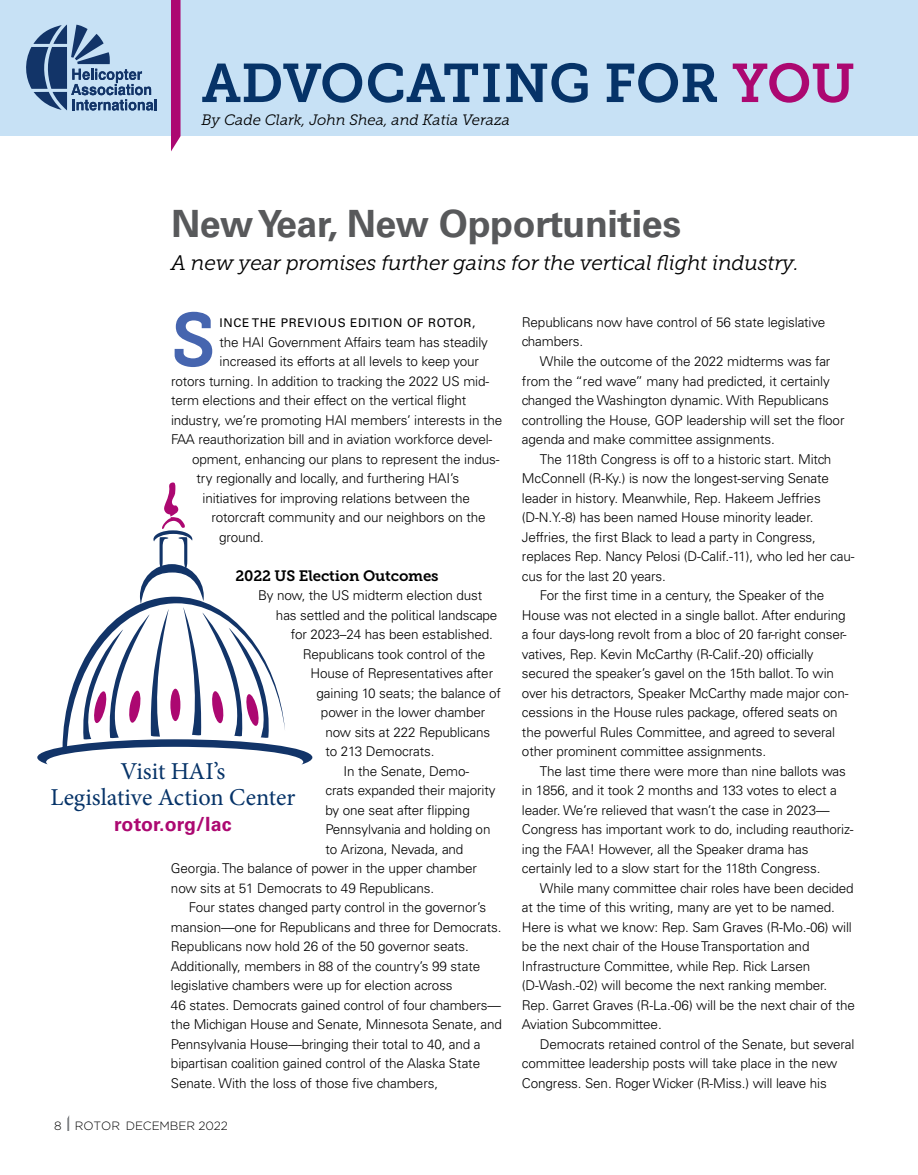
<style>
.page{position:relative;width:918px;height:1175px;background:#fff}
.page>*{position:absolute;margin:0;border:0;box-sizing:border-box;transform-origin:0 0}
.t1{font:75.3px "Museo Slab 700";color:#4665af}
.t2{font:54.15px "Museo Slab 700";letter-spacing:-.005em;color:#063368}
.t3{font:700 37.5px "Univers LT Std";letter-spacing:-.01em;color:#58595b}
.t4{font:24.3px/26.1px "Minion Pro";color:#063368;text-align:center}
.t5{font:italic 21px "Museo Slab 300";letter-spacing:-.01em;color:#000}
.t6{font:700 19.5px "Univers LT Std";letter-spacing:.01em;color:#ac0871}
.t7{font:italic 15px "Museo Slab 300";color:#000}
.t8{font:15px "Museo Slab 700";letter-spacing:-.01em;color:#000}
.t9{font:300 13.5px/19.5px "Univers LT Std";letter-spacing:-.01em;color:#000}
.t10{font:12px "Univers LT Std";letter-spacing:.05em;color:#000}
.t11{font:300 12px "Gotham";letter-spacing:-.01em;color:#000}
.s1{color:#ac0871}
</style>
<div class="page">
<div style="left:0;top:0;width:918px;height:135px;background:#c7e1f5"></div>
<svg style="left:171px;top:0;width:10px;height:151px"></svg>
<svg style="left:26px;top:25px;width:131px;height:85px"></svg>
<svg style="left:37px;top:482px;width:275px;height:282px"></svg>
<svg style="left:67px;top:1116px;width:2px;height:14px"></svg>
<h2 class="t2" style="left:202px;top:53px;width:655px">ADVOCATING FOR <span class="s1">YOU</span></h2>
<p class="t7" style="left:202px;top:111px;width:310px">By Cade Clark, John Shea, and Katia Veraza</p>
<h3 class="t3" style="left:171px;top:201px;width:512px">New Year, New Opportunities</h3>
<h3 class="t5" style="left:171px;top:251px;width:629px">A new year promises further gains for the vertical flight industry.</h3>
<h1 class="t1" style="left:171px;top:297px;width:46px">S</h1>
<p class="t10" style="left:220px;top:316px;width:258px">INCE THE PREVIOUS EDITION OF ROTOR,</p>
<p class="t9" style="left:522px;top:312px;width:305px">Republicans now have control of 56 state legislative chambers.</p>
<p class="t9" style="left:522px;top:351px;width:324px;text-indent:18px">While the outcome of the 2022 midterms was far from the “red wave” many had predicted, it certainly changed the Washington dynamic. With Republicans controlling the House, GOP leadership will set the floor agenda and make committee assignments.</p>
<p class="t9" style="left:540px;top:449px;width:293px">The 118th Congress is off to a historic start. Mitch</p>
<p class="t9" style="left:522px;top:468px;width:309px">McConnell (R-Ky.) is now the longest-serving Senate</p>
<p class="t9" style="left:522px;top:488px;width:300px">leader in history. Meanwhile, Rep. Hakeem Jeffries</p>
<p class="t9" style="left:522px;top:507px;width:293px">(D-N.Y.-8) has been named House minority leader.</p>
<p class="t9" style="left:522px;top:527px;width:296px">Jeffries, the first Black to lead a party in Congress,</p>
<p class="t9" style="left:522px;top:546px;width:334px">replaces Rep. Nancy Pelosi (D-Calif.-11), who led her cau-</p>
<p class="t9" style="left:522px;top:566px;width:145px">cus for the last 20 years.</p>
<p class="t9" style="left:540px;top:585px;width:286px">For the first time in a century, the Speaker of the</p>
<p class="t9" style="left:522px;top:605px;width:325px">House was not elected in a single ballot. After enduring</p>
<p class="t9" style="left:522px;top:624px;width:326px">a four days-long revolt from a bloc of 20 far-right conser-</p>
<p class="t9" style="left:522px;top:644px;width:293px">vatives, Rep. Kevin McCarthy (R-Calif.-20) officially</p>
<p class="t9" style="left:522px;top:663px;width:314px">secured the speaker’s gavel on the 15th ballot. To win</p>
<p class="t9" style="left:522px;top:683px;width:328px">over his detractors, Speaker McCarthy made major con-</p>
<p class="t9" style="left:522px;top:702px;width:317px">cessions in the House rules package, offered seats on</p>
<p class="t9" style="left:522px;top:722px;width:315px">the powerful Rules Committee, and agreed to several</p>
<p class="t9" style="left:522px;top:741px;width:246px">other prominent committee assignments.</p>
<p class="t9" style="left:540px;top:761px;width:308px">The last time there were more than nine ballots was</p>
<p class="t9" style="left:522px;top:780px;width:316px">in 1856, and it took 2 months and 133 votes to elect a</p>
<p class="t9" style="left:522px;top:800px;width:309px">leader. We’re relieved that wasn’t the case in 2023—</p>
<p class="t9" style="left:522px;top:819px;width:333px">Congress has important work to do, including reauthoriz-</p>
<p class="t9" style="left:522px;top:839px;width:288px">ing the FAA! However, all the Speaker drama has</p>
<p class="t9" style="left:522px;top:858px;width:300px">certainly led to a slow start for the 118th Congress.</p>
<p class="t9" style="left:540px;top:878px;width:315px">While many committee chair roles have been decided</p>
<p class="t9" style="left:522px;top:897px;width:314px">at the time of this writing, many are yet to be named.</p>
<p class="t9" style="left:522px;top:917px;width:331px">Here is what we know: Rep. Sam Graves (R-Mo.-06) will</p>
<p class="t9" style="left:522px;top:936px;width:289px">be the next chair of the House Transportation and</p>
<p class="t9" style="left:522px;top:956px;width:290px">Infrastructure Committee, while Rep. Rick Larsen</p>
<p class="t9" style="left:522px;top:975px;width:307px">(D-Wash.-02) will become the next ranking member.</p>
<p class="t9" style="left:522px;top:995px;width:334px">Rep. Garret Graves (R-La.-06) will be the next chair of the</p>
<p class="t9" style="left:522px;top:1014px;width:141px">Aviation Subcommittee.</p>
<p class="t9" style="left:540px;top:1034px;width:316px">Democrats retained control of the Senate, but several</p>
<p class="t9" style="left:522px;top:1053px;width:317px">committee leadership posts will take place in the new</p>
<p class="t9" style="left:522px;top:1073px;width:306px">Congress. Sen. Roger Wicker (R-Miss.) will leave his</p>
<p class="t9" style="left:220px;top:332px;width:270px">the HAI Government Affairs team has steadily</p>
<p class="t9" style="left:220px;top:351px;width:261px">increased its efforts at all levels to keep your</p>
<p class="t9" style="left:171px;top:371px;width:320px">rotors turning. In addition to tracking the 2022 US mid-</p>
<p class="t9" style="left:171px;top:390px;width:297px">term elections and their effect on the vertical flight</p>
<p class="t9" style="left:171px;top:410px;width:333px">industry, we’re promoting HAI members’ interests in the</p>
<p class="t9" style="left:171px;top:429px;width:323px">FAA reauthorization bill and in aviation workforce devel-</p>
<p class="t9" style="left:192px;top:449px;width:309px">opment, enhancing our plans to represent the indus-</p>
<p class="t9" style="left:197px;top:468px;width:264px">try regionally and locally, and furthering HAI’s</p>
<p class="t9" style="left:203px;top:488px;width:269px">initiatives for improving relations between the</p>
<p class="t9" style="left:212px;top:507px;width:276px">rotorcraft community and our neighbors on the</p>
<p class="t9" style="left:219px;top:527px;width:46px">ground.</p>
<p class="t8" style="left:236px;top:567px;width:205px">2022 US Election Outcomes</p>
<p class="t9" style="left:258px;top:585px;width:226px">By now, the US midterm election dust</p>
<p class="t9" style="left:276px;top:605px;width:223px">has settled and the political landscape</p>
<p class="t9" style="left:291px;top:624px;width:204px">for 2023–24 has been established.</p>
<p class="t9" style="left:303px;top:644px;width:184px">Republicans took control of the</p>
<p class="t9" style="left:311px;top:663px;width:184px">House of Representatives after</p>
<p class="t9" style="left:316px;top:683px;width:186px">gaining 10 seats; the balance of</p>
<p class="t9" style="left:321px;top:702px;width:166px">power in the lower chamber</p>
<p class="t9" style="left:325px;top:722px;width:166px">now sits at 222 Republicans</p>
<p class="t9" style="left:325px;top:741px;width:110px">to 213 Democrats.</p>
<p class="t9" style="left:343px;top:761px;width:127px">In the Senate, Demo-</p>
<p class="t9" style="left:325px;top:780px;width:172px">crats expanded their majority</p>
<p class="t9" style="left:325px;top:800px;width:146px">by one seat after flipping</p>
<p class="t9" style="left:325px;top:819px;width:167px">Pennsylvania and holding on</p>
<p class="t9" style="left:325px;top:839px;width:140px">to Arizona, Nevada, and</p>
<p class="t9" style="left:171px;top:858px;width:308px">Georgia. The balance of power in the upper chamber</p>
<p class="t9" style="left:171px;top:878px;width:265px">now sits at 51 Democrats to 49 Republicans.</p>
<p class="t9" style="left:189px;top:897px;width:299px">Four states changed party control in the governor’s</p>
<p class="t9" style="left:171px;top:917px;width:332px">mansion—one for Republicans and three for Democrats.</p>
<p class="t9" style="left:171px;top:936px;width:299px">Republicans now hold 26 of the 50 governor seats.</p>
<p class="t9" style="left:171px;top:956px;width:311px">Additionally, members in 88 of the country’s 99 state</p>
<p class="t9" style="left:171px;top:975px;width:283px">legislative chambers were up for election across</p>
<p class="t9" style="left:171px;top:995px;width:331px">46 states. Democrats gained control of four chambers—</p>
<p class="t9" style="left:171px;top:1014px;width:333px">the Michigan House and Senate, Minnesota Senate, and</p>
<p class="t9" style="left:171px;top:1034px;width:311px">Pennsylvania House—bringing their total to 40, and a</p>
<p class="t9" style="left:171px;top:1053px;width:311px">bipartisan coalition gained control of the Alaska State</p>
<p class="t9" style="left:171px;top:1073px;width:269px">Senate. With the loss of those five chambers,</p>
<h3 class="t4" style="left:50px;top:758px;width:247px">Visit HAI’s<br>Legislative Action Center</h3>
<h3 class="t6" style="left:114px;top:813px;width:119px">rotor.org/lac</h3>
<p class="t11" style="left:54px;top:1119px;width:175px">8 ROTOR DECEMBER 2022</p>
</div>
